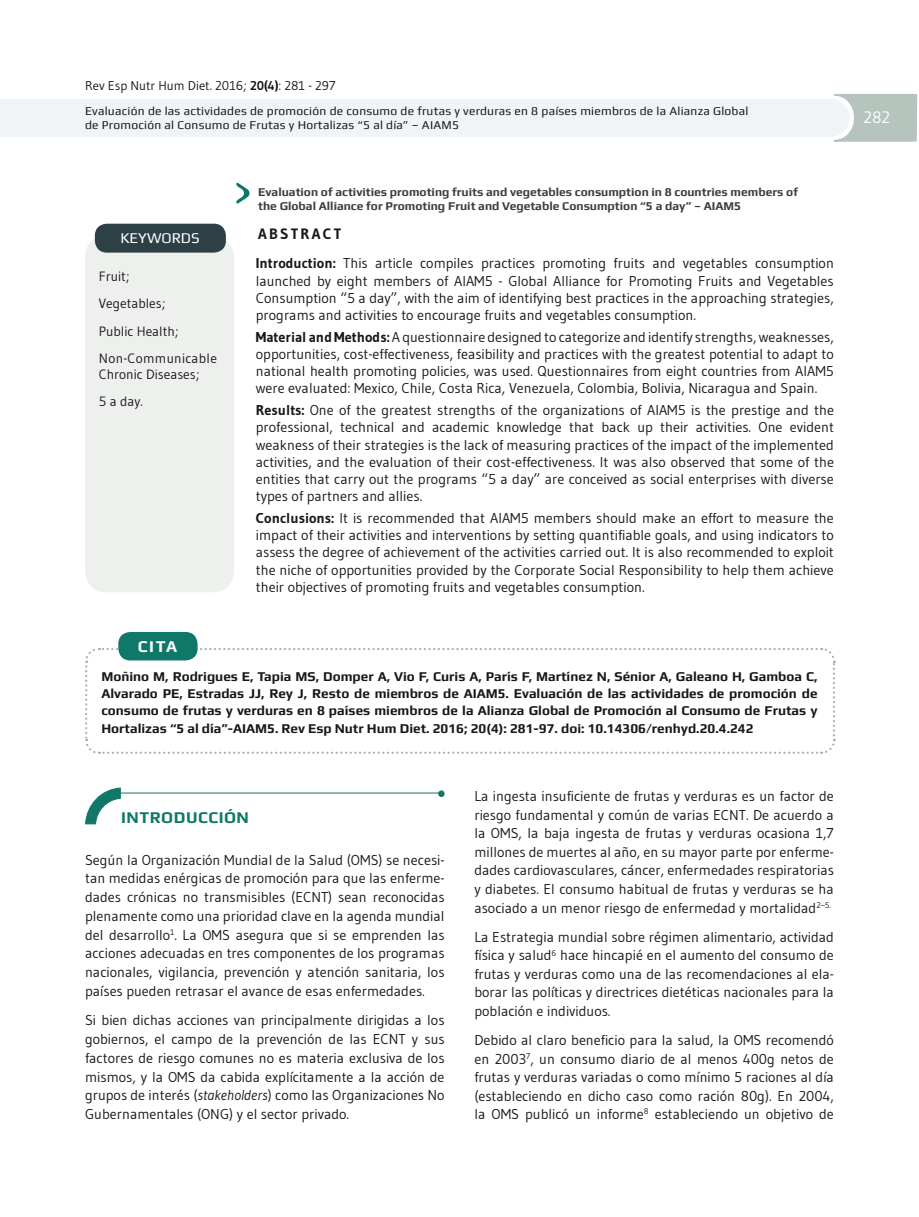
<style>
.page{position:relative;width:919px;height:1217px;background:#fff}
.page>*{position:absolute;margin:0;border:0;box-sizing:border-box;transform-origin:0 0}
.t1{font:700 16.5px "Play";letter-spacing:.03em;color:#0f7868}
.t2{font:700 16.5px "Play";color:#fff}
.t3{font:16.5px "Gudea";color:#fff}
.t4{font:15px "Play";color:#fff}
.t5{font:700 15px "Gudea";letter-spacing:.15em;color:#1a171c}
.t6{font:14.25px/17.2px "Gudea";color:#1a171c;text-align:justify}
.t7{font:700 13.5px/17.2px "Play";color:#1a171c;text-align:justify}
.t8{font:13.5px/27.2px "Gudea";color:#1a171c}
.t9{font:12.75px "Gudea";color:#1a171c}
.t10{font:700 12px/14.4px "Play";color:#3e3e40}
.t11{font:12px/14.4px "Play";letter-spacing:.02em;color:#1a171c}
.s1{font-weight:700}
.s2{font-style:italic}
</style>
<div class="page">
<div style="left:85px;top:236px;width:149px;height:356px;background:#eef0ee;border-radius:21px"></div>
<div style="left:95px;top:224px;width:131px;height:28px;background:#2c4046;border-radius:12px"></div>
<svg style="left:236px;top:182px;width:13px;height:22px"></svg>
<svg style="left:0;top:94px;width:918px;height:48px"></svg>
<svg style="left:85px;top:646px;width:751px;height:108px"></svg>
<div style="left:118px;top:631px;width:79px;height:29px;background:#0f7868;border-radius:12px"></div>
<hr style="left:114px;top:792px;width:325px;height:1px;background:#0f7868">
<svg style="left:438px;top:790px;width:6px;height:6px"></svg>
<svg style="left:85px;top:787px;width:36px;height:37px"></svg>
<p class="t9" style="left:85px;top:78px;width:252px">Rev Esp Nutr Hum Diet. 2016; <span class="s1">20(4)</span>: 281 - 297</p>
<p class="t11" style="left:85px;top:103px;width:664px">Evaluación de las actividades de promoción de consumo de frutas y verduras en 8 países miembros de la Alianza Global de Promoción al Consumo de Frutas y Hortalizas “5 al día” – AIAM5</p>
<p class="t4" style="left:120px;top:229px;width:81px">KEYWORDS</p>
<p class="t8" style="left:99px;top:263px;width:119px">Fruit;<br>Vegetables;<br>Public Health;<br>Non-Communicable</p>
<p class="t8" style="left:99px;top:360px;width:102px">Chronic Diseases;<br>5 a day.</p>
<p class="t10" style="left:258px;top:184px;width:541px">Evaluation of activities promoting fruits and vegetables consumption in 8 countries members of the Global Alliance for Promoting Fruit and Vegetable Consumption “5 a day” – AIAM5</p>
<p class="t5" style="left:258px;top:224px;width:85px">ABSTRACT</p>
<p class="t6" style="left:256px;top:254px;width:579px"><span class="s1">Introduction:</span> This article compiles practices promoting fruits and vegetables consumption launched by eight members of AIAM5 - Global Alliance for Promoting Fruits and Vegetables Consumption “5 a day”, with the aim of identifying best practices in the approaching strategies, programs and activities to encourage fruits and vegetables consumption.</p>
<p class="t6" style="left:256px;top:328px;width:579px"><span class="s1">Material and Methods:</span> A questionnaire designed to categorize and identify strengths, weaknesses, opportunities, cost-effectiveness, feasibility and practices with the greatest potential to adapt to national health promoting policies, was used. Questionnaires from eight countries from AIAM5 were evaluated: Mexico, Chile, Costa Rica, Venezuela, Colombia, Bolivia, Nicaragua and Spain.</p>
<p class="t6" style="left:256px;top:401px;width:579px"><span class="s1">Results:</span> One of the greatest strengths of the organizations of AIAM5 is the prestige and the professional, technical and academic knowledge that back up their activities. One evident weakness of their strategies is the lack of measuring practices of the impact of the implemented activities, and the evaluation of their cost-effectiveness. It was also observed that some of the entities that carry out the programs “5 a day” are conceived as social enterprises with diverse types of partners and allies.</p>
<p class="t6" style="left:256px;top:509px;width:579px"><span class="s1">Conclusions:</span> It is recommended that AIAM5 members should make an effort to measure the impact of their activities and interventions by setting quantifiable goals, and using indicators to assess the degree of achievement of the activities carried out. It is also recommended to exploit the niche of opportunities provided by the Corporate Social Responsibility to help them achieve their objectives of promoting fruits and vegetables consumption.</p>
<p class="t2" style="left:138px;top:636px;width:41px">CITA</p>
<p class="t7" style="left:101px;top:667px;width:717px">Moñino M, Rodrigues E, Tapia MS, Domper A, Vio F, Curis A, París F, Martínez N, Sénior A, Galeano H, Gamboa C, Alvarado PE, Estradas JJ, Rey J, Resto de miembros de AIAM5. Evaluación de las actividades de promoción de consumo de frutas y verduras en 8 países miembros de la Alianza Global de Promoción al Consumo de Frutas y Hortalizas “5 al día”-AIAM5. Rev Esp Nutr Hum Diet. 2016; 20(4): 281-97. doi: 10.14306/renhyd.20.4.242</p>
<p class="t1" style="left:121px;top:807px;width:129px">INTRODUCCIÓN</p>
<p class="t6" style="left:85px;top:849px;width:361px;line-height:18.8px">Según la Organización Mundial de la Salud (OMS) se necesi&shy;tan medidas enérgicas de promoción para que las enferme&shy;dades crónicas no transmisibles (ECNT) sean reconocidas plenamente como una prioridad clave en la agenda mundial del desarrollo<sup>1</sup>. La OMS asegura que si se emprenden las acciones adecuadas en tres componentes de los programas nacionales, vigilancia, prevención y atención sanitaria, los países pueden retrasar el avance de esas enfermedades.</p>
<p class="t6" style="left:85px;top:1010px;width:361px;line-height:18.8px">Si bien dichas acciones van principalmente dirigidas a los gobiernos, el campo de la prevención de las ECNT y sus factores de riesgo comunes no es materia exclusiva de los mismos, y la OMS da cabida explícitamente a la acción de grupos de interés (<span class="s2">stakeholders</span>) como las Organizaciones No Gubernamentales (ONG) y el sector privado.</p>
<p class="t6" style="left:474px;top:786px;width:361px;line-height:18.5px">La ingesta insuficiente de frutas y verduras es un factor de riesgo fundamental y común de varias ECNT. De acuerdo a la OMS, la baja ingesta de frutas y verduras ocasiona 1,7 millones de muertes al año, en su mayor parte por enferme&shy;dades cardiovasculares, cáncer, enfermedades respiratorias y diabetes. El consumo habitual de frutas y verduras se ha asociado a un menor riesgo de enfermedad y mortalidad<sup>2–5.</sup></p>
<p class="t6" style="left:474px;top:927px;width:361px;line-height:18.5px">La Estrategia mundial sobre régimen alimentario, actividad física y salud<sup>6</sup> hace hincapié en el aumento del consumo de frutas y verduras como una de las recomendaciones al ela&shy;borar las políticas y directrices dietéticas nacionales para la población e individuos.</p>
<p class="t6" style="left:474px;top:1030px;width:361px;line-height:18.5px">Debido al claro beneficio para la salud, la OMS recomendó en 2003<sup>7</sup>, un consumo diario de al menos 400g netos de frutas y verduras variadas o como mínimo 5 raciones al día (estableciendo en dicho caso como ración 80g). En 2004, la OMS publicó un informe<sup>8</sup> estableciendo un objetivo de</p>
<p class="t3" style="left:863px;top:107px;width:28px">282</p>
</div>
